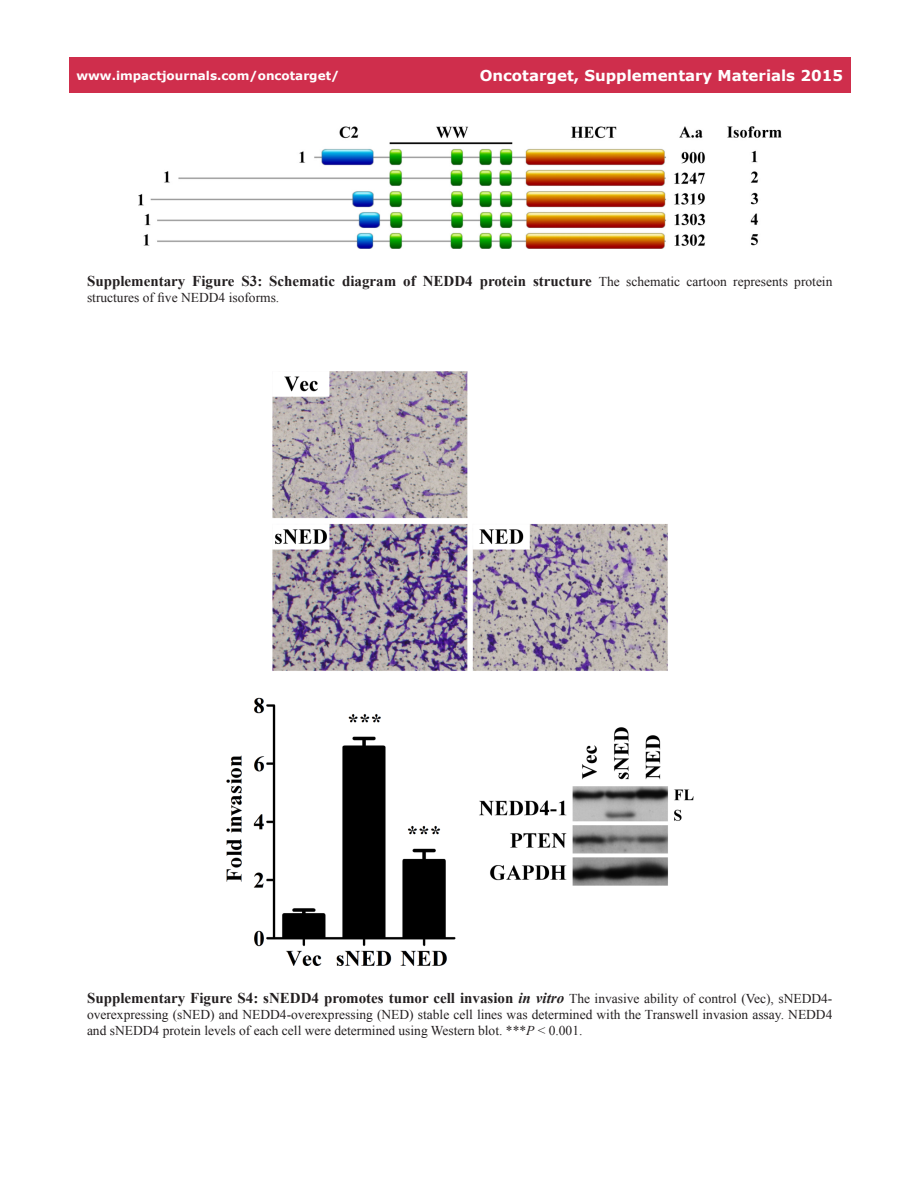
<style>
.page{position:relative;width:918px;height:1188px;background:#fff}
.page>*{position:absolute;margin:0;border:0;box-sizing:border-box;transform-origin:0 0}
.FigureText{font:700 15px "Times New Roman";color:#231f20}
.t1{font:700 15px "Verdana";color:#fff}
.FigureText-2{font:13.5px/16.2px "Times New Roman";color:#231f20}
.t2{font:700 12px "Verdana";color:#fff}
.s1{font-weight:400;font-size:13.5px}
.s2{font-style:italic}
</style>
<div class="page">
<div style="left:69px;top:57px;width:781px;height:36px;background:#cf2e4c"></div>
<img style="left:138px;top:127px;width:643px;height:122px">
<img style="left:226px;top:371px;width:467px;height:594px">
<p class="t2" style="left:76px;top:67px;width:264px">www.impactjournals.com/oncotarget/</p>
<p class="t1" style="left:480px;top:65px;width:365px">Oncotarget, Supplementary Materials 2015</p>
<p class="FigureText" style="left:87px;top:271px;width:747px">Supplementary Figure S3: Schematic diagram of NEDD4 protein structure <span class="s1">The schematic cartoon represents protein</span></p>
<p class="FigureText-2" style="left:87px;top:290px;width:194px">structures of five NEDD4 isoforms.</p>
<p class="FigureText" style="left:87px;top:987px;width:747px">Supplementary Figure S4: sNEDD4 promotes tumor cell invasion <span class="s2">in vitro</span> <span class="s1">The invasive ability of control (Vec), sNEDD4-</span></p>
<p class="FigureText-2" style="left:87px;top:1006px;width:747px">overexpressing (sNED) and NEDD4-overexpressing (NED) stable cell lines was determined with the Transwell invasion assay. NEDD4 and sNEDD4 protein levels of each cell were determined using Western blot. ***<span class="s2">P</span> &lt; 0.001.</p>
</div>
